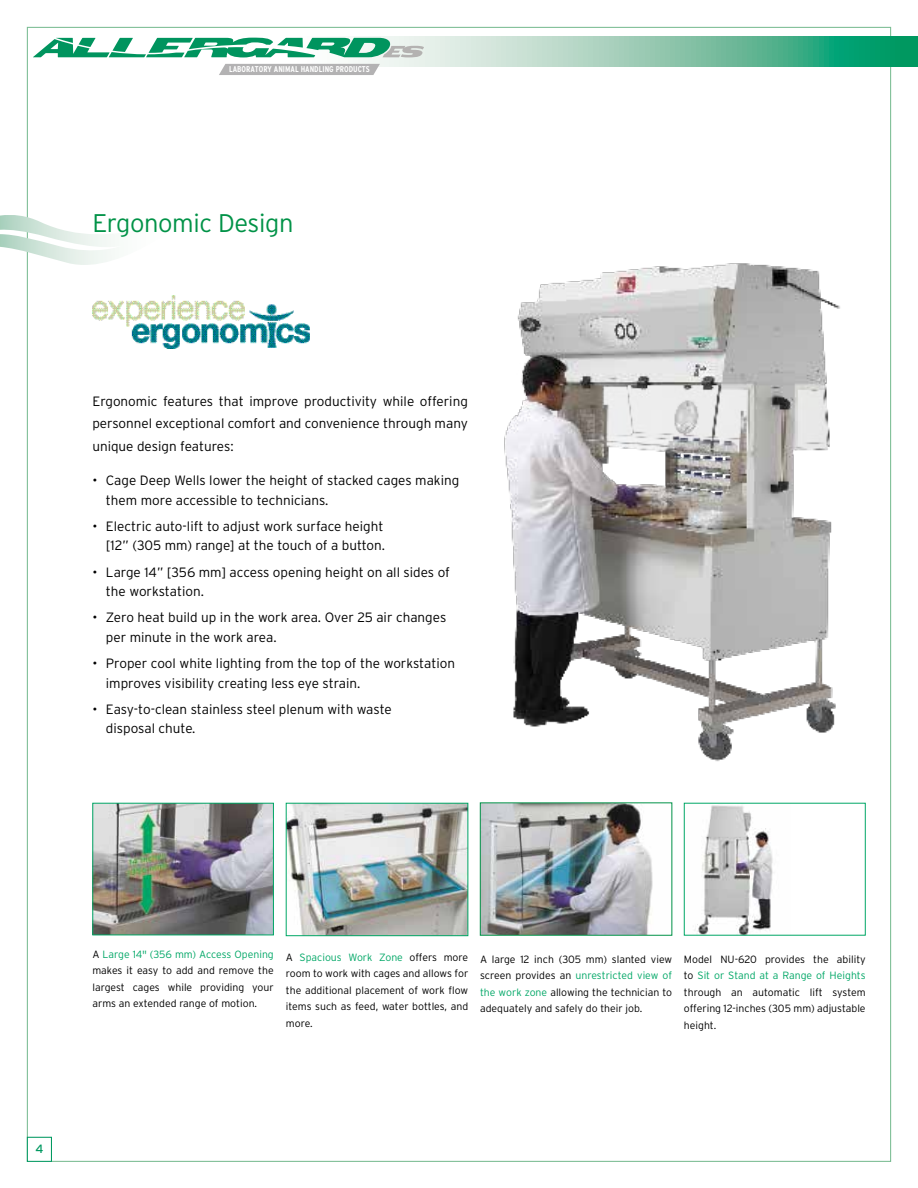
<style>
.page{position:relative;width:918px;height:1188px;background:#fff}
.page>*{position:absolute;margin:0;border:0;box-sizing:border-box;transform-origin:0 0}
.t1{font:300 25.5px "Interstate";letter-spacing:-.015em;color:#009247}
.t2{font:300 13.5px/19.5px "Interstate";color:#000}
.t3{font:12px "Interstate";color:#009860}
.t4{font:300 10.5px/16.5px "Interstate";color:#000;text-align:justify}
.t5{font:700 condensed 8.4px "Interstate";color:#fff}
.s1{color:#00a766}
</style>
<div class="page">
<div style="left:27px;top:1137px;width:25px;height:25px;border:1px solid #009860"></div>
<svg style="left:281px;top:36px;width:637px;height:30px;background:#87c8ae"></svg>
<img style="left:504px;top:263px;width:336px;height:499px">
<img style="left:92px;top:296px;width:218px;height:52px">
<img style="left:94px;top:805px;width:178px;height:128px">
<div style="left:92px;top:803px;width:182px;height:132px;border:1px solid #00a766"></div>
<img style="left:288px;top:805px;width:178px;height:129px">
<div style="left:286px;top:803px;width:182px;height:133px;border:1px solid #00a766"></div>
<img style="left:694px;top:805px;width:79px;height:129px">
<div style="left:684px;top:803px;width:182px;height:133px;border:1px solid #00a766"></div>
<img style="left:482px;top:805px;width:171px;height:129px">
<svg style="left:33px;top:38px;width:391px;height:19px"></svg>
<div style="left:219px;top:64px;width:161px;height:11px;background:#b3b2b3"></div>
<svg style="left:0;top:207px;width:112px;height:71px"></svg>
<p class="t5" style="left:229px;top:64px;width:142px">LABORATORY ANIMAL HANDLING PRODUCTS</p>
<h1 class="t1" style="left:92px;top:208px;width:203px">Ergonomic Design</h1>
<p class="t2" style="left:92px;top:390px;width:377px;line-height:22.5px;text-align:justify">Ergonomic features that improve productivity while offering personnel exceptional comfort and convenience through many unique design features:</p>
<p class="t2" style="left:106px;top:471px;width:355px;text-indent:-14px">• Cage Deep Wells lower the height of stacked cages making them more accessible to technicians.</p>
<p class="t2" style="left:92px;top:516px;width:294px;text-align:right">• Electric auto-lift to adjust work surface height [12” (305 mm) range] at the touch of a button.</p>
<p class="t2" style="left:106px;top:562px;width:346px;text-indent:-14px">• Large 14” [356 mm] access opening height on all sides of the workstation.</p>
<p class="t2" style="left:106px;top:608px;width:342px;text-indent:-14px">• Zero heat build up in the work area. Over 25 air changes per minute in the work area.</p>
<p class="t2" style="left:106px;top:654px;width:351px;text-indent:-14px">• Proper cool white lighting from the top of the workstation improves visibility creating less eye strain.</p>
<p class="t2" style="left:106px;top:699px;width:287px;text-indent:-14px">• Easy-to-clean stainless steel plenum with waste disposal chute.</p>
<p class="t3" style="left:35px;top:1141px;width:10px">4</p>
<p class="t4" style="left:92px;top:946px;width:183px">A <span class="s1">Large 14" (356 mm) Access Opening </span>makes it easy to add and remove the largest cages while providing your arms an extended range of motion.</p>
<p class="t4" style="left:286px;top:949px;width:184px">A <span class="s1">Spacious Work Zone</span> offers more room to work with cages and allows for the additional placement of work flow items such as feed, water bottles, and more.</p>
<p class="t4" style="left:684px;top:951px;width:183px">Model NU-620 provides the ability to <span class="s1">Sit or Stand at a Range of Heights </span>through an automatic lift system offering 12-inches (305 mm) adjustable height.</p>
<p class="t4" style="left:480px;top:951px;width:194px">A large 12 inch (305 mm) slanted view screen provides an <span class="s1">unrestricted view of the work zone</span> allowing the technician to adequately and safely do their job.</p>
</div>
